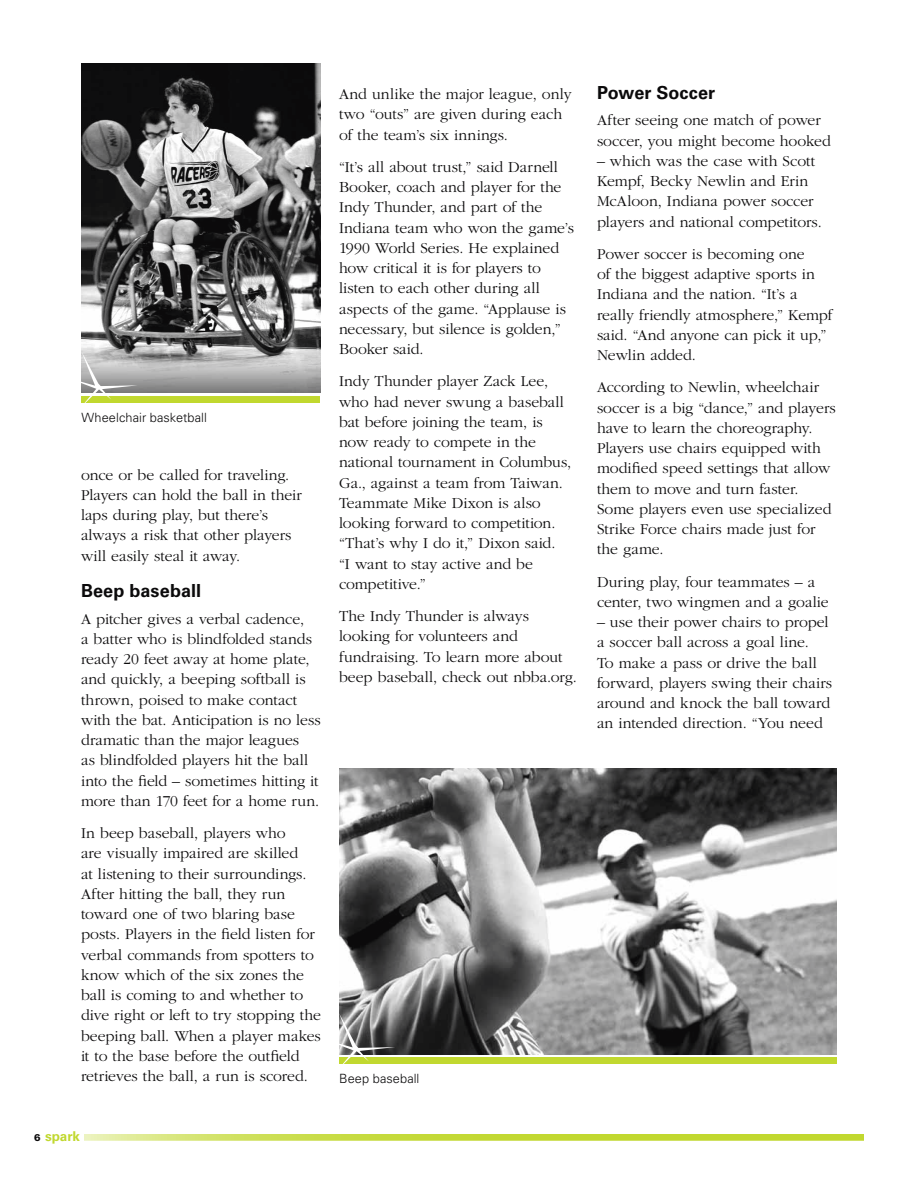
<style>
.page{position:relative;width:918px;height:1188px;background:#fff}
.page>*{position:absolute;margin:0;border:0;box-sizing:border-box;transform-origin:0 0}
.t1{font:700 18px "Univers";letter-spacing:.005em;color:#0b0a0b}
.t2{font:300 15.75px/20.2px "Garamond";color:#0b0a0b}
.t3{font:700 13.5px "Univers";color:#c1d82f}
.t4{font:300 12.75px "Univers";letter-spacing:.01em;color:#0b0a0b}
.s1{font-weight:900;font-size:9.75px;color:#0b0a0b}
</style>
<div class="page">
<img style="left:82px;top:63px;width:238px;height:330px">
<div style="left:82px;top:396px;width:238px;height:6px;background:#c1d82f"></div>
<img style="left:339px;top:769px;width:498px;height:285px">
<div style="left:339px;top:1057px;width:498px;height:7px;background:#c1d82f"></div>
<svg style="left:81px;top:351px;width:57px;height:52px"></svg>
<svg style="left:339px;top:1013px;width:56px;height:51px"></svg>
<svg style="left:84px;top:1134px;width:780px;height:7px;background:#cadd4e"></svg>
<p class="t4" style="left:82px;top:409px;width:127px">Wheelchair basketball</p>
<p class="t2" style="left:81px;top:465px;width:222px">once or be called for traveling.<br>Players can hold the ball in their laps during play, but there’s always a risk that other players will easily steal it away.</p>
<p class="t1" style="left:81px;top:580px;width:122px">Beep baseball</p>
<p class="t2" style="left:81px;top:609px;width:241px">A pitcher gives a verbal cadence,<br>a batter who is blindfolded stands ready 20 feet away at home plate, and quickly, a beeping softball is thrown, poised to make contact with the bat. Anticipation is no less dramatic than the major leagues<br>as blindfolded players hit the ball into the field – sometimes hitting it more than 170 feet for a home run.</p>
<p class="t2" style="left:81px;top:823px;width:241px">In beep baseball, players who<br>are visually impaired are skilled<br>at listening to their surroundings.<br>After hitting the ball, they run toward one of two blaring base posts. Players in the field listen for verbal commands from spotters to know which of the six zones the ball is coming to and whether to dive right or left to try stopping the beeping ball. When a player makes it to the base before the outfield retrieves the ball, a run is scored.</p>
<p class="t3" style="left:34px;top:1128px;width:47px"><span class="s1">6</span> spark</p>
<p class="t2" style="left:339px;top:84px;width:234px">And unlike the major league, only two “outs” are given during each of the team’s six innings.</p>
<p class="t2" style="left:339px;top:157px;width:237px">“It’s all about trust,” said Darnell<br>Booker, coach and player for the<br>Indy Thunder, and part of the<br>Indiana team who won the game’s<br>1990 World Series. He explained how critical it is for players to listen to each other during all aspects of the game. “Applause is necessary, but silence is golden,”<br>Booker said.</p>
<p class="t2" style="left:339px;top:372px;width:234px">Indy Thunder player Zack Lee, who had never swung a baseball bat before joining the team, is now ready to compete in the national tournament in Columbus,<br>Ga., against a team from Taiwan.<br>Teammate Mike Dixon is also looking forward to competition. “That’s why I do it,” Dixon said.<br>“I want to stay active and be competitive.”</p>
<p class="t2" style="left:339px;top:606px;width:239px">The Indy Thunder is always looking for volunteers and fundraising. To learn more about beep baseball, check out nbba.org.</p>
<p class="t4" style="left:339px;top:1071px;width:82px">Beep baseball</p>
<p class="t1" style="left:597px;top:82px;width:120px">Power Soccer</p>
<p class="t2" style="left:597px;top:110px;width:235px">After seeing one match of power soccer, you might become hooked</p>
<p class="t2" style="left:597px;top:151px;width:226px">– which was the case with Scott<br>Kempf, Becky Newlin and Erin<br>McAloon, Indiana power soccer players and national competitors.</p>
<p class="t2" style="left:597px;top:244px;width:237px">Power soccer is becoming one<br>of the biggest adaptive sports in<br>Indiana and the nation. “It’s a really friendly atmosphere,” Kempf said. “And anyone can pick it up,”<br>Newlin added.</p>
<p class="t2" style="left:597px;top:378px;width:240px">According to Newlin, wheelchair soccer is a big “dance,” and players have to learn the choreography.<br>Players use chairs equipped with modified speed settings that allow them to move and turn faster.<br>Some players even use specialized<br>Strike Force chairs made just for the game.</p>
<p class="t2" style="left:597px;top:572px;width:233px">During play, four teammates – a center, two wingmen and a goalie</p>
<p class="t2" style="left:597px;top:612px;width:237px">– use their power chairs to propel a soccer ball across a goal line.<br>To make a pass or drive the ball forward, players swing their chairs around and knock the ball toward an intended direction. “You need</p>
</div>
